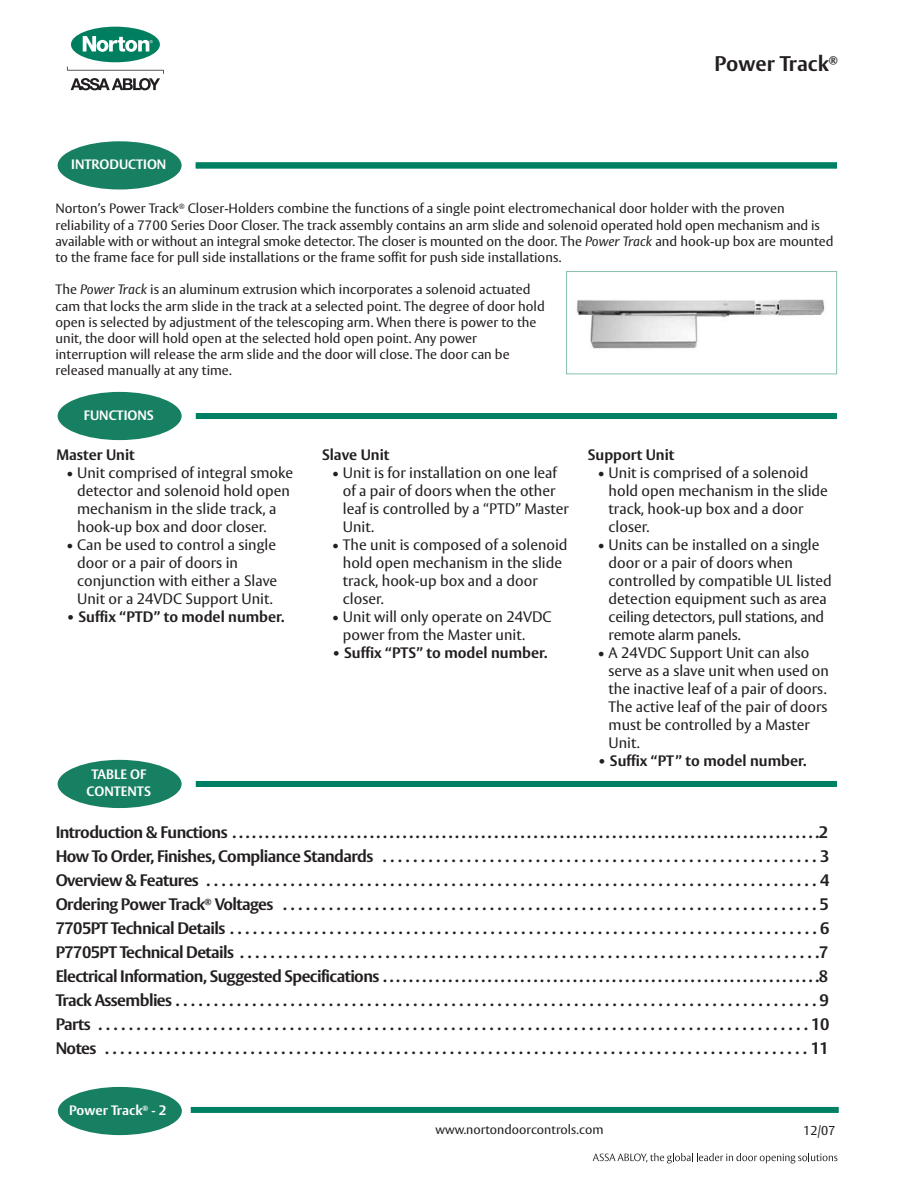
<style>
.page{position:relative;width:918px;height:1188px;background:#fff}
.page>*{position:absolute;margin:0;border:0;box-sizing:border-box;transform-origin:0 0}
.t1{font:700 21px "Vesta";color:#231f20}
.t2{font:700 16.5px/24px "Vesta";letter-spacing:-.035em;color:#231f20;text-align:justify}
.t3{font:15px/18px "Vesta";color:#231f20}
.t4{font:700 15px "Vesta";color:#231f20}
.t5{font:13.5px/16.2px "Vesta";color:#231f20}
.t6{font:700 13.5px/16.2px "Vesta";color:#fff;text-align:center}
.t7{font:12.75px "Vesta";color:#231f20}
.t8{font:700 12.75px "Vesta";letter-spacing:-.015em;color:#fff}
.s1{font-style:italic}
</style>
<div class="page">
<svg style="left:67px;top:67px;width:97px;height:23px"></svg>
<div style="left:71px;top:27px;width:89px;height:35px;background:#007f60;border-radius:50%"></div>
<svg style="left:83px;top:36px;width:70px;height:16px"></svg>
<div style="left:191px;top:1107px;width:648px;height:6px;background:#008063"></div>
<div style="left:196px;top:162px;width:641px;height:6px;background:#008063"></div>
<div style="left:55px;top:139px;width:129px;height:53px;background:#188062;border:2px solid #fff;border-radius:50%"></div>
<svg style="left:593px;top:1153px;width:244px;height:10px"></svg>
<div style="left:55px;top:1084px;width:129px;height:54px;background:#188062;border:2px solid #fff;border-radius:50%"></div>
<img style="left:576px;top:299px;width:249px;height:50px">
<div style="left:566px;top:271px;width:271px;height:103px;border:1px solid #88beb2"></div>
<div style="left:196px;top:413px;width:641px;height:6px;background:#008063"></div>
<div style="left:55px;top:389px;width:129px;height:54px;background:#188062;border:2px solid #fff;border-radius:50%"></div>
<div style="left:196px;top:781px;width:641px;height:6px;background:#008063"></div>
<div style="left:55px;top:757px;width:129px;height:53px;background:#188062;border:2px solid #fff;border-radius:50%"></div>
<p class="t6" style="left:71px;top:157px;width:97px">INTRODUCTION</p>
<p class="t1" style="left:715px;top:55px;width:125px">Power Track<sup>®</sup></p>
<p class="t5" style="left:55px;top:202px;width:780px">Norton’s Power Track<sup>®</sup> Closer-Holders combine the functions of a single point electromechanical door holder with the proven reliability of a 7700 Series Door Closer. The track assembly contains an arm slide and solenoid operated hold open mechanism and is available with or without an integral smoke detector. The closer is mounted on the door. The <span class="s1">Power Track</span> and hook-up box are mounted to the frame face for pull side installations or the frame soffit for push side installations.</p>
<p class="t5" style="left:55px;top:283px;width:491px">The <span class="s1">Power Track</span> is an aluminum extrusion which incorporates a solenoid actuated cam that locks the arm slide in the track at a selected point. The degree of door hold open is selected by adjustment of the telescoping arm. When there is power to the unit, the door will hold open at the selected hold open point. Any power interruption will release the arm slide and the door will close. The door can be released manually at any time.</p>
<p class="t6" style="left:84px;top:408px;width:71px">FUNCTIONS</p>
<p class="t4" style="left:56px;top:449px;width:80px">Master Unit</p>
<p class="t3" style="left:77px;top:465px;width:217px;text-indent:-11px">• Unit comprised of integral smoke detector and solenoid hold open mechanism in the slide track, a hook-up box and door closer.</p>
<p class="t3" style="left:77px;top:537px;width:202px;text-indent:-11px">• Can be used to control a single door or a pair of doors in conjunction with either a Slave<br>Unit or a 24VDC Support Unit.</p>
<p class="t4" style="left:66px;top:611px;width:220px">• Suffix “PTD” to model number.</p>
<p class="t6" style="left:87px;top:768px;width:66px">TABLE OF<br>CONTENTS</p>
<p class="t4" style="left:322px;top:449px;width:69px">Slave Unit</p>
<p class="t3" style="left:343px;top:465px;width:227px;text-indent:-11px">• Unit is for installation on one leaf of a pair of doors when the other leaf is controlled by a “PTD” Master<br>Unit.</p>
<p class="t3" style="left:343px;top:537px;width:226px;text-indent:-11px">• The unit is composed of a solenoid hold open mechanism in the slide track, hook-up box and a door closer.</p>
<p class="t3" style="left:343px;top:609px;width:210px;text-indent:-11px">• Unit will only operate on 24VDC power from the Master unit.</p>
<p class="t4" style="left:332px;top:647px;width:217px">• Suffix “PTS” to model number.</p>
<p class="t4" style="left:588px;top:449px;width:88px">Support Unit</p>
<p class="t3" style="left:609px;top:465px;width:221px;text-indent:-11px">• Unit is comprised of a solenoid hold open mechanism in the slide track, hook-up box and a door closer.</p>
<p class="t3" style="left:609px;top:537px;width:225px;text-indent:-11px">• Units can be installed on a single door or a pair of doors when controlled by compatible UL listed detection equipment such as area ceiling detectors, pull stations, and remote alarm panels.</p>
<p class="t3" style="left:609px;top:645px;width:222px;text-indent:-11px">• A 24VDC Support Unit can also serve as a slave unit when used on the inactive leaf of a pair of doors.<br>The active leaf of the pair of doors must be controlled by a Master<br>Unit.</p>
<p class="t4" style="left:597px;top:755px;width:211px">• Suffix “PT” to model number.</p>
<p class="t2" style="left:56px;top:821px;width:775px">Introduction &amp; Functions . . . . . . . . . . . . . . . . . . . . . . . . . . . . . . . . . . . . . . . . . . . . . . . . . . . . . . . . . . . . . . . . . . . . . . . . . . . . . . . . . . . . . . . . . .2<br>How To Order, Finishes, Compliance Standards . . . . . . . . . . . . . . . . . . . . . . . . . . . . . . . . . . . . . . . . . . . . . . . . . . . . . . . . . 3<br>Overview &amp; Features . . . . . . . . . . . . . . . . . . . . . . . . . . . . . . . . . . . . . . . . . . . . . . . . . . . . . . . . . . . . . . . . . . . . . . . . . . . . . . . . 4<br>Ordering Power Track<sup>®</sup> Voltages . . . . . . . . . . . . . . . . . . . . . . . . . . . . . . . . . . . . . . . . . . . . . . . . . . . . . . . . . . . . . . . . . . . . . . 5<br>7705PT Technical Details . . . . . . . . . . . . . . . . . . . . . . . . . . . . . . . . . . . . . . . . . . . . . . . . . . . . . . . . . . . . . . . . . . . . . . . . . . . . . 6<br>P7705PT Technical Details . . . . . . . . . . . . . . . . . . . . . . . . . . . . . . . . . . . . . . . . . . . . . . . . . . . . . . . . . . . . . . . . . . . . . . . . . . . .7<br>Electrical Information, Suggested Specifications . . . . . . . . . . . . . . . . . . . . . . . . . . . . . . . . . . . . . . . . . . . . . . . . . . . . . . . . . . . . . . . . . . .8<br>Track Assemblies . . . . . . . . . . . . . . . . . . . . . . . . . . . . . . . . . . . . . . . . . . . . . . . . . . . . . . . . . . . . . . . . . . . . . . . . . . . . . . . . . . . . 9<br>Parts . . . . . . . . . . . . . . . . . . . . . . . . . . . . . . . . . . . . . . . . . . . . . . . . . . . . . . . . . . . . . . . . . . . . . . . . . . . . . . . . . . . . . . . . . . . . . 10<br>Notes . . . . . . . . . . . . . . . . . . . . . . . . . . . . . . . . . . . . . . . . . . . . . . . . . . . . . . . . . . . . . . . . . . . . . . . . . . . . . . . . . . . . . . . . . . . . 11</p>
<p class="t6" style="left:69px;top:1103px;width:99px">Power Track<sup>®</sup> - 2</p>
<p class="t8" style="left:73px;top:1105px;width:90px">Power Track<sup>®</sup> - 2</p>
<p class="t7" style="left:436px;top:1124px;width:169px">www.nortondoorcontrols.com</p>
<p class="t7" style="left:803px;top:1125px;width:34px">12/07</p>
</div>
